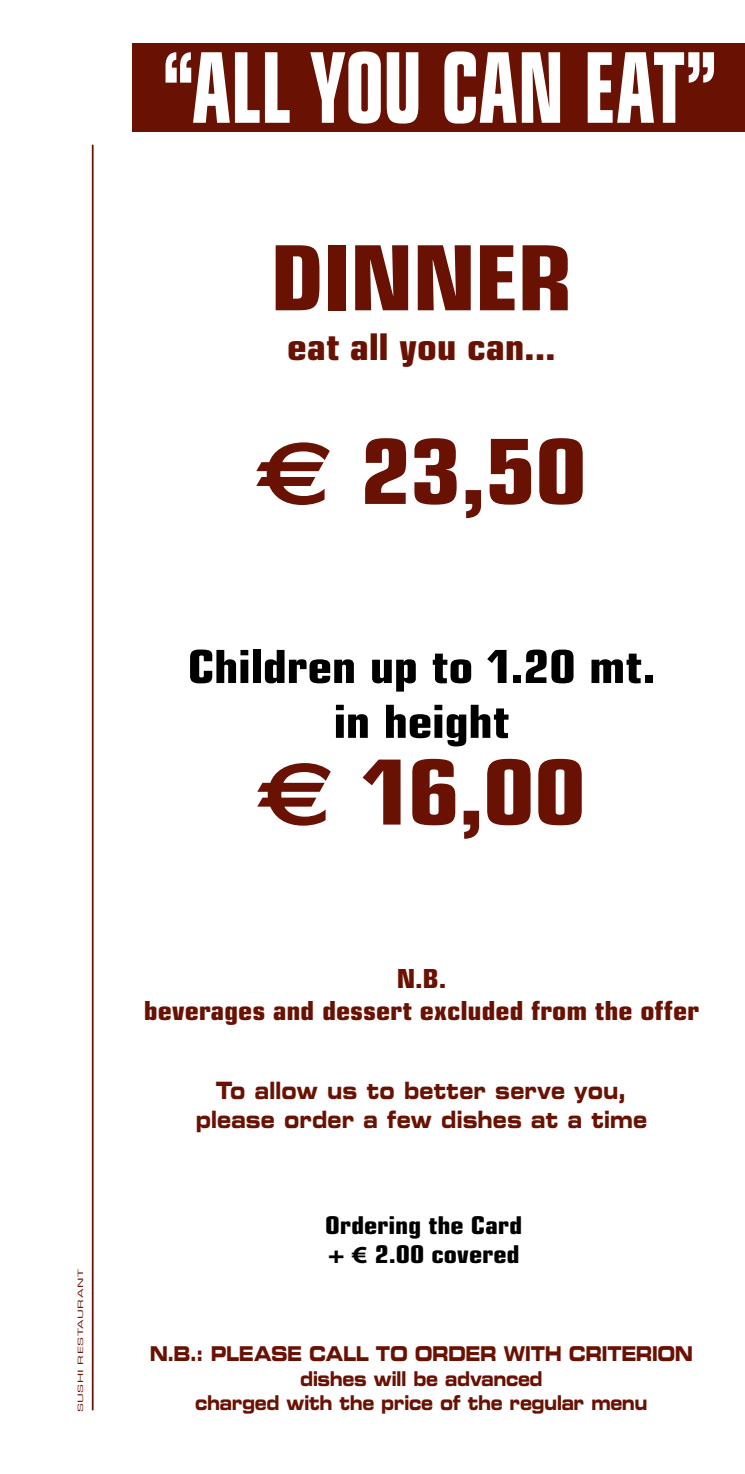
<style>
.page{position:relative;width:745px;height:1474px;background:#fff}
.page>*{position:absolute;margin:0;border:0;box-sizing:border-box;transform-origin:0 0}
.t1{font:700 condensed 97.3px "Eurostile LT Std";letter-spacing:-.005em;color:#fff;scale:.77 1}
.t2{font:700 condensed 89.77px/193.5px "Eurostile LT Std";letter-spacing:-.025em;color:#691103;scale:1.16 1}
.t3{font:700 condensed 45.68px/54.8px "Eurostile LT Std";letter-spacing:-.01em;color:#000;text-align:center;scale:1.16 1}
.t4{font:700 condensed 36.75px "Eurostile LT Std";letter-spacing:-.005em;color:#691103;scale:1.16 1}
.t5{font:700 condensed 26.25px/31.5px "Eurostile LT Std";letter-spacing:-.005em;color:#691103;text-align:center;scale:1.16 1}
.t6{font:700 condensed 24.5px/29.4px "Eurostile LT Std";color:#000;scale:1.16 1}
.t7{font:23.97px/28.7px "Eurostile LT Std Bold Ex 2";color:#691103;text-align:center;scale:.79 1}
.t8{font:20.47px/24.5px "Eurostile LT Std Bold Ex 2";letter-spacing:-.03em;color:#691103;text-align:center;scale:.79 1}
.t9{font:condensed 7.35px "Eurostile LT Std";letter-spacing:.025em;color:#691103;scale:2.25 1}
.s1{font-family:"Euro Sans";font-stretch:normal}
.s2{font-family:"Myriad Pro";font-stretch:normal}
</style>
<div class="page">
<div style="left:132px;top:43px;width:612px;height:88px;background:#691103"></div>
<hr style="left:92px;top:145px;width:1px;height:1265px;background:#691103">
<p class="t9" style="left:76px;top:1411px;width:65px;rotate:-90deg">SUSHI RESTAURANT</p>
<h1 class="t1" style="left:163px;top:29px;width:719px">“ALL YOU CAN EAT”</h1>
<h2 class="t2" style="left:255px;top:181px;width:287px">DINNER <span class="s1">€</span> 23,50</h2>
<h3 class="t4" style="left:287px;top:325px;width:233px">eat all you can...</h3>
<h3 class="t3" style="left:187px;top:639px;width:404px">Children up to 1.20 mt. in height</h3>
<h2 class="t2" style="left:256px;top:695px;width:285px"><span class="s1">€</span> 16,00</h2>
<p class="t5" style="left:144px;top:963px;width:479px">N.B.<br>beverages and dessert excluded from the offer</p>
<p class="t7" style="left:195px;top:1075px;width:572px">To allow us to better serve you, please order a few dishes at a time</p>
<p class="t6" style="left:325px;top:1210px;width:171px">Ordering the Card + <span class="s2">€</span> 2.00 covered</p>
<p class="t8" style="left:150px;top:1341px;width:689px">N.B.: PLEASE CALL TO ORDER WITH CRITERION dishes will be advanced<br>charged with the price of the regular menu</p>
</div>
